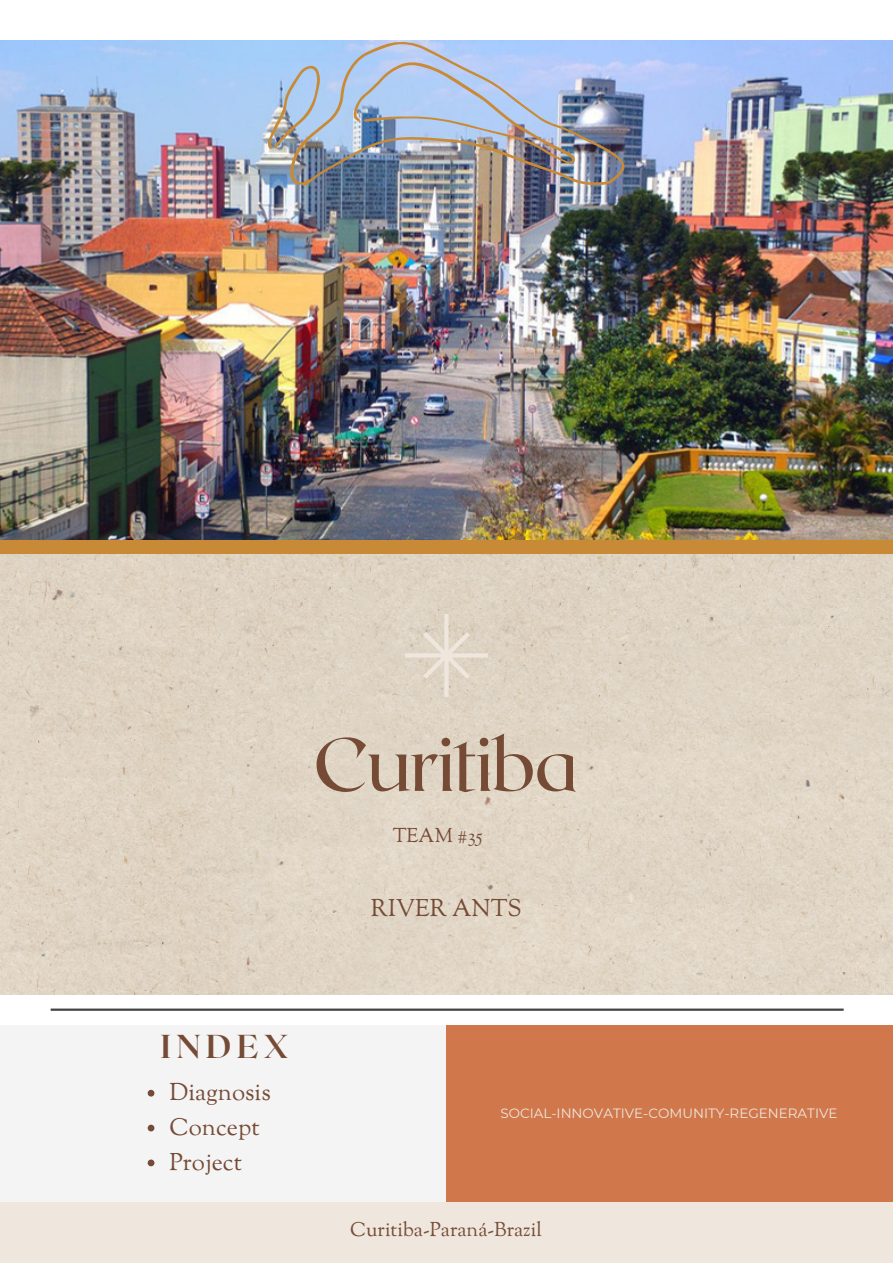
<style>
.page{position:relative;width:893px;height:1264px;background:#fff}
.page>*{position:absolute;margin:0;border:0;box-sizing:border-box;transform-origin:0 0}
.t1{font:75px "Roxborough CF";letter-spacing:-.02em;color:#764b36}
.t2{font:700 33px "Roxborough CF";letter-spacing:.16em;color:#764b36}
.t3{font:24px "Sorts Mill Goudy";color:#764b36}
.t4{font:19.8px "Sorts Mill Goudy";color:#764b36}
.t5{font:13.5px "Montserrat";color:#efe7dd}
</style>
<div class="page">
<div style="left:0;top:1201px;width:892px;height:61px;background:#efe7dd"></div>
<img style="left:0;top:40px;width:892px;height:954px">
<div style="left:0;top:540px;width:892px;height:13px;background:#c88a36"></div>
<div style="left:0;top:1024px;width:446px;height:177px;background:#f4f4f4"></div>
<svg style="left:148px;top:1089px;width:6px;height:7px"></svg>
<svg style="left:148px;top:1124px;width:6px;height:7px"></svg>
<svg style="left:148px;top:1159px;width:6px;height:7px"></svg>
<div style="left:446px;top:1024px;width:446px;height:177px;background:#d1774c"></div>
<hr style="left:51px;top:1008px;width:792px;height:2px;background:#444343">
<svg style="left:405px;top:614px;width:83px;height:83px;background:#e0d5c6"></svg>
<img style="left:268px;top:41px;width:357px;height:146px">
<p class="t1" style="left:313px;top:716px;width:267px">Curitiba</p>
<p class="t4" style="left:392px;top:822px;width:91px">TEAM #35</p>
<p class="t3" style="left:371px;top:893px;width:152px">RIVER ANTS</p>
<p class="t2" style="left:160px;top:1024px;width:129px">INDEX</p>
<p class="t3" style="left:169px;top:1076px;width:103px">Diagnosis</p>
<p class="t3" style="left:169px;top:1111px;width:92px">Concept</p>
<p class="t3" style="left:169px;top:1146px;width:74px">Project</p>
<p class="t5" style="left:500px;top:1104px;width:338px">SOCIAL-INNOVATIVE-COMUNITY-REGENERATIVE</p>
<p class="t4" style="left:350px;top:1217px;width:193px">Curitiba-Paraná-Brazil</p>
</div>
